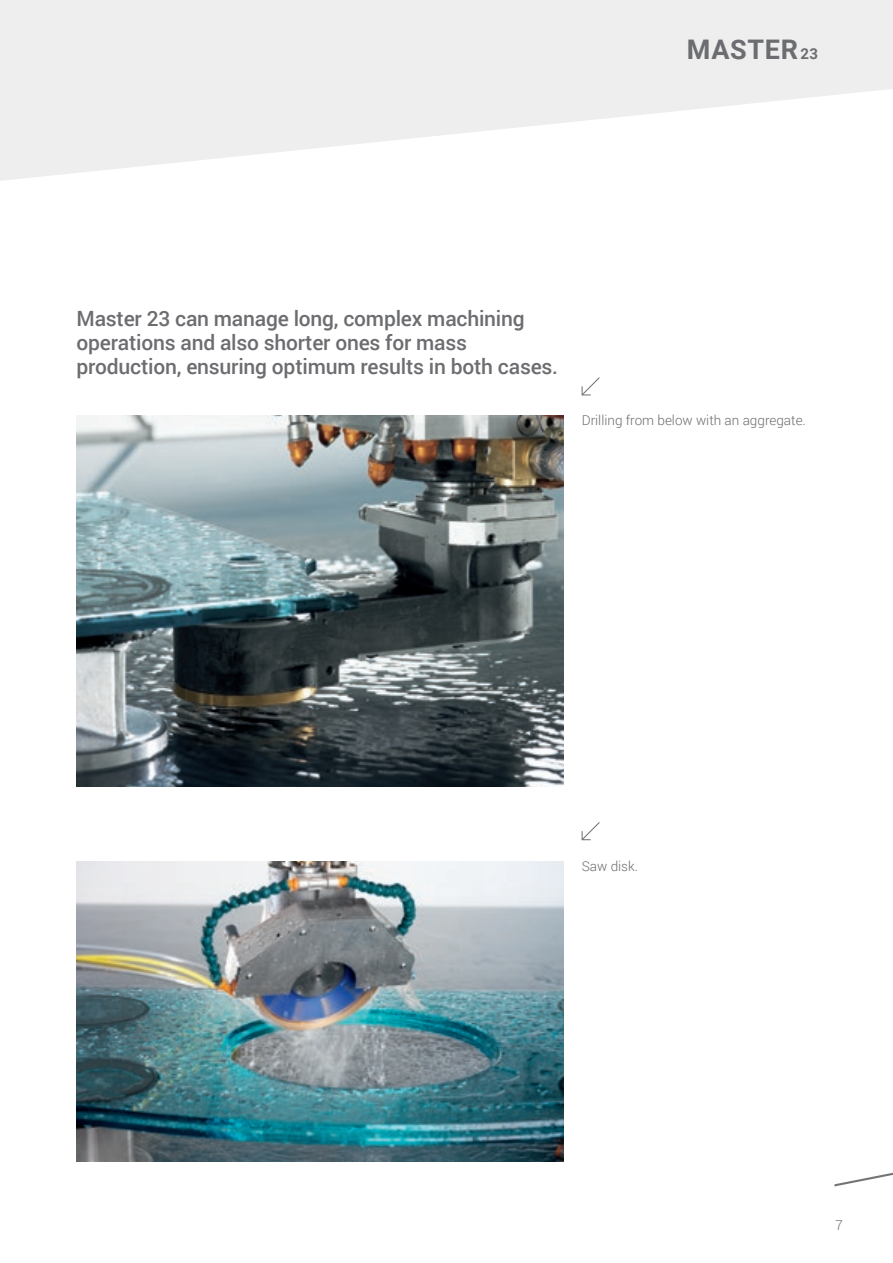
<style>
.page{position:relative;width:893px;height:1263px;background:#fff}
.page>*{position:absolute;margin:0;border:0;box-sizing:border-box;transform-origin:0 0}
.t1{font:700 27px "Roboto";letter-spacing:.025em;color:#6c6d70}
.t2{font:500 21px/24px "Roboto";letter-spacing:-.01em;color:#6c6d70}
.t3{font:300 13.5px "Roboto";color:#6c6d70}
.s1{font-size:15px}
</style>
<div class="page">
<svg style="left:834px;top:1172px;width:59px;height:14px"></svg>
<svg style="left:0;top:0;width:893px;height:181px;fill:#eeeeef"></svg>
<img style="left:77px;top:416px;width:487px;height:371px">
<img style="left:77px;top:861px;width:487px;height:301px">
<svg style="left:581px;top:822px;width:19px;height:18px"></svg>
<svg style="left:581px;top:377px;width:19px;height:19px"></svg>
<p class="t1" style="left:687px;top:30px;width:133px">MASTER <span class="s1">23</span></p>
<p class="t2" style="left:77px;top:306px;width:483px">Master 23 can manage long, complex machining operations and also shorter ones for mass production, ensuring optimum results in both cases.</p>
<p class="t3" style="left:582px;top:411px;width:226px">Drilling from below with an aggregate.</p>
<p class="t3" style="left:582px;top:857px;width:58px">Saw disk.</p>
<p class="t3" style="left:836px;top:1215px;width:9px">7</p>
</div>
